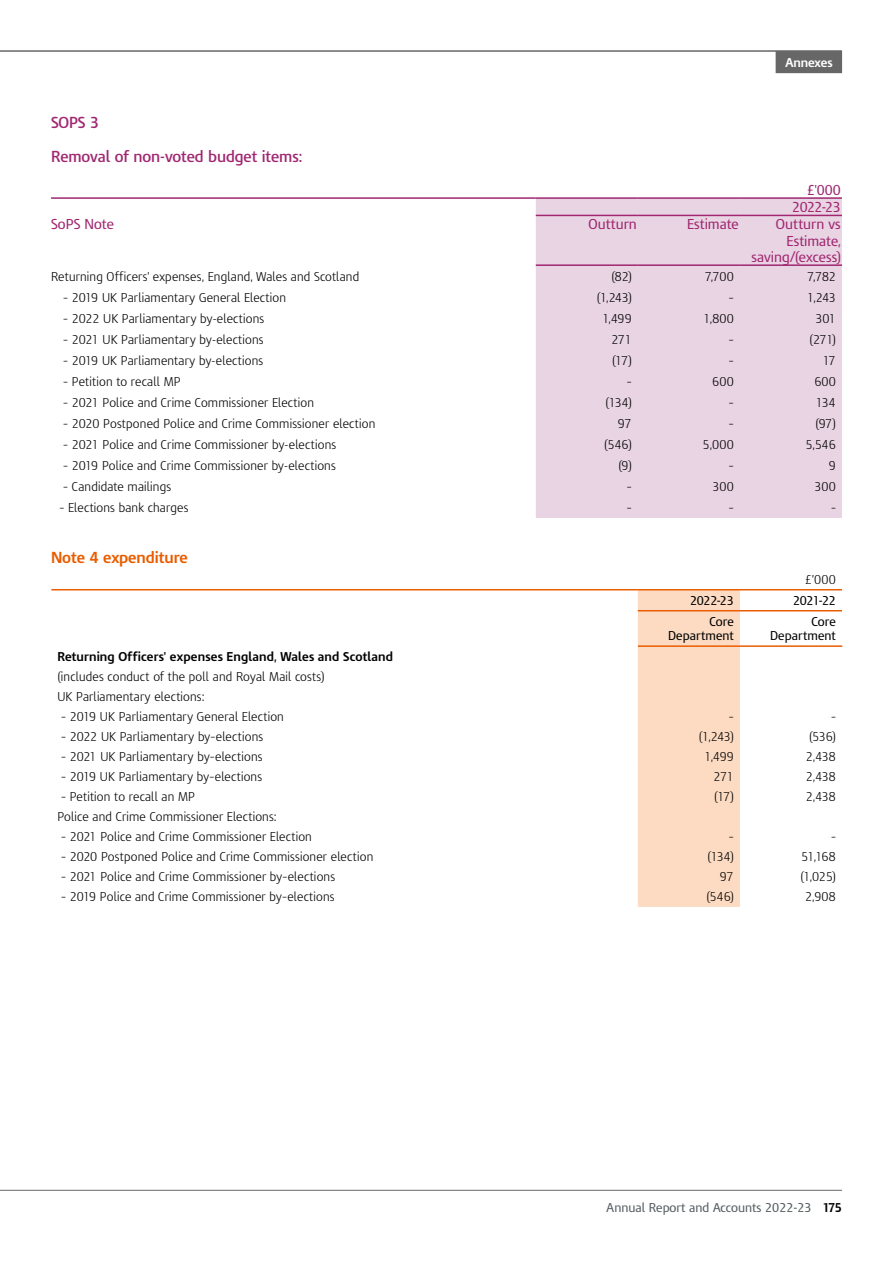
<style>
.page{position:relative;width:893px;height:1263px;background:#fff}
.page>*{position:absolute;margin:0;border:0;box-sizing:border-box;transform-origin:0 0}
.Heading_3{font:600 15px "HMRC Modena";letter-spacing:-.005em;color:#a02770}
.Heading_3-2{font:700 15px "HMRC Modena";letter-spacing:-.005em;color:#e95d00}
.Table_header_right{font:13.5px/16.2px "HMRC Modena";color:#a02770;text-align:right}
.Text_left_-_8pt_Mode{font:300 12px "HMRC Modena";letter-spacing:.015em;color:#000}
.Text_right_-_8pt_Mod{font:300 12px "HMRC Modena";letter-spacing:-.015em;color:#000}
.Text_left_-_8pt_Mode-2{font:700 12px "HMRC Modena";letter-spacing:.01em;color:#000}
.Text_right_-_8pt_Mod-2{font:12px/14.4px "HMRC Modena";color:#000;text-align:right}
.t1{font:12px "HMRC Modena";color:#565e61}
.t2{font:700 12px "HMRC Modena";letter-spacing:-.01em;color:#fff}
.s1{font-weight:700;color:#000}
</style>
<div class="page">
<hr style="left:0;top:1190px;width:842px;height:1px;background:#666766">
<hr style="left:0;top:50px;width:842px;height:2px;background:#666766">
<div style="left:776px;top:51px;width:66px;height:22px;background:#666766"></div>
<div style="left:536px;top:199px;width:306px;height:319px;background:#e9d4e4"></div>
<hr style="left:51px;top:197px;width:485px;height:2px;background:#a02770">
<hr style="left:536px;top:197px;width:102px;height:2px;background:#a02770">
<hr style="left:638px;top:197px;width:102px;height:2px;background:#a02770">
<hr style="left:740px;top:197px;width:102px;height:2px;background:#a02770">
<hr style="left:536px;top:215px;width:102px;height:1px;background:#a02770">
<hr style="left:638px;top:215px;width:102px;height:1px;background:#a02770">
<hr style="left:740px;top:215px;width:102px;height:1px;background:#a02770">
<hr style="left:536px;top:264px;width:102px;height:2px;background:#a02770">
<hr style="left:638px;top:264px;width:102px;height:2px;background:#a02770">
<hr style="left:740px;top:264px;width:102px;height:2px;background:#a02770">
<div style="left:638px;top:590px;width:102px;height:317px;background:#fcdbc2"></div>
<hr style="left:51px;top:589px;width:587px;height:1px;background:#e95d00">
<hr style="left:638px;top:589px;width:102px;height:1px;background:#e95d00">
<hr style="left:740px;top:589px;width:102px;height:1px;background:#e95d00">
<hr style="left:638px;top:610px;width:102px;height:1px;background:#e95d00">
<hr style="left:740px;top:610px;width:102px;height:1px;background:#e95d00">
<hr style="left:638px;top:645px;width:102px;height:2px;background:#e95d00">
<hr style="left:740px;top:645px;width:102px;height:2px;background:#e95d00">
<h4 class="Heading_3" style="left:51px;top:114px;width:49px">SOPS 3</h4>
<h4 class="Heading_3" style="left:51px;top:147px;width:253px">Removal of non-voted budget items:</h4>
<p class="t2" style="left:785px;top:55px;width:49px">Annexes</p>
<p class="Table_header_right" style="left:807px;top:182px;width:36px">£'000</p>
<p class="Table_header_right" style="left:792px;top:199px;width:50px">2022-23</p>
<p class="Table_header_right" style="left:51px;top:216px;width:64px">SoPS Note</p>
<p class="Table_header_right" style="left:588px;top:216px;width:50px">Outturn</p>
<p class="Table_header_right" style="left:687px;top:216px;width:53px">Estimate</p>
<p class="Table_header_right" style="left:751px;top:216px;width:91px">Outturn vs<br>Estimate, saving/(excess)</p>
<p class="Text_left_-_8pt_Mode" style="left:51px;top:269px;width:310px">Returning Officers' expenses, England, Wales and Scotland</p>
<p class="Text_right_-_8pt_Mod" style="left:612px;top:269px;width:22px">(82)</p>
<p class="Text_right_-_8pt_Mod" style="left:705px;top:269px;width:30px">7,700</p>
<p class="Text_right_-_8pt_Mod" style="left:807px;top:269px;width:30px">7,782</p>
<p class="Text_left_-_8pt_Mode" style="left:63px;top:290px;width:224px">– 2019 UK Parliamentary General Election</p>
<p class="Text_right_-_8pt_Mod" style="left:597px;top:290px;width:36px">(1,243)</p>
<p class="Text_right_-_8pt_Mod" style="left:729px;top:290px;width:6px">–</p>
<p class="Text_right_-_8pt_Mod" style="left:807px;top:290px;width:30px">1,243</p>
<p class="Text_left_-_8pt_Mode" style="left:63px;top:311px;width:203px">– 2022 UK Parliamentary by-elections</p>
<p class="Text_right_-_8pt_Mod" style="left:602px;top:311px;width:31px">1,499</p>
<p class="Text_right_-_8pt_Mod" style="left:703px;top:311px;width:32px">1,800</p>
<p class="Text_right_-_8pt_Mod" style="left:816px;top:311px;width:22px">301</p>
<p class="Text_left_-_8pt_Mode" style="left:63px;top:332px;width:202px">– 2021 UK Parliamentary by-elections</p>
<p class="Text_right_-_8pt_Mod" style="left:611px;top:332px;width:22px">271</p>
<p class="Text_right_-_8pt_Mod" style="left:729px;top:332px;width:6px">–</p>
<p class="Text_right_-_8pt_Mod" style="left:810px;top:332px;width:28px">(271)</p>
<p class="Text_left_-_8pt_Mode" style="left:63px;top:353px;width:201px">– 2019 UK Parliamentary by-elections</p>
<p class="Text_right_-_8pt_Mod" style="left:612px;top:353px;width:21px">(17)</p>
<p class="Text_right_-_8pt_Mod" style="left:729px;top:353px;width:6px">–</p>
<p class="Text_right_-_8pt_Mod" style="left:823px;top:353px;width:15px">17</p>
<p class="Text_left_-_8pt_Mode" style="left:63px;top:374px;width:119px">– Petition to recall MP</p>
<p class="Text_right_-_8pt_Mod" style="left:627px;top:374px;width:6px">–</p>
<p class="Text_right_-_8pt_Mod" style="left:712px;top:374px;width:23px">600</p>
<p class="Text_right_-_8pt_Mod" style="left:814px;top:374px;width:23px">600</p>
<p class="Text_left_-_8pt_Mode" style="left:63px;top:395px;width:252px">– 2021 Police and Crime Commissioner Election</p>
<p class="Text_right_-_8pt_Mod" style="left:605px;top:395px;width:28px">(134)</p>
<p class="Text_right_-_8pt_Mod" style="left:729px;top:395px;width:6px">–</p>
<p class="Text_right_-_8pt_Mod" style="left:816px;top:395px;width:22px">134</p>
<p class="Text_left_-_8pt_Mode" style="left:63px;top:416px;width:314px">– 2020 Postponed Police and Crime Commissioner election</p>
<p class="Text_right_-_8pt_Mod" style="left:618px;top:416px;width:15px">97</p>
<p class="Text_right_-_8pt_Mod" style="left:729px;top:416px;width:6px">–</p>
<p class="Text_right_-_8pt_Mod" style="left:815px;top:416px;width:22px">(97)</p>
<p class="Text_left_-_8pt_Mode" style="left:63px;top:437px;width:274px">– 2021 Police and Crime Commissioner by-elections</p>
<p class="Text_right_-_8pt_Mod" style="left:604px;top:437px;width:29px">(546)</p>
<p class="Text_right_-_8pt_Mod" style="left:703px;top:437px;width:33px">5,000</p>
<p class="Text_right_-_8pt_Mod" style="left:805px;top:437px;width:32px">5,546</p>
<p class="Text_left_-_8pt_Mode" style="left:63px;top:458px;width:274px">– 2019 Police and Crime Commissioner by-elections</p>
<p class="Text_right_-_8pt_Mod" style="left:618px;top:458px;width:15px">(9)</p>
<p class="Text_right_-_8pt_Mod" style="left:729px;top:458px;width:6px">–</p>
<p class="Text_right_-_8pt_Mod" style="left:829px;top:458px;width:9px">9</p>
<p class="Text_left_-_8pt_Mode" style="left:63px;top:479px;width:109px">– Candidate mailings</p>
<p class="Text_right_-_8pt_Mod" style="left:627px;top:479px;width:6px">–</p>
<p class="Text_right_-_8pt_Mod" style="left:713px;top:479px;width:23px">300</p>
<p class="Text_right_-_8pt_Mod" style="left:815px;top:479px;width:23px">300</p>
<p class="Text_left_-_8pt_Mode" style="left:60px;top:500px;width:130px">– Elections bank charges</p>
<p class="Text_right_-_8pt_Mod" style="left:627px;top:500px;width:6px">–</p>
<p class="Text_right_-_8pt_Mod" style="left:729px;top:500px;width:6px">–</p>
<p class="Text_right_-_8pt_Mod" style="left:831px;top:500px;width:6px">–</p>
<h4 class="Heading_3-2" style="left:51px;top:548px;width:138px">Note 4 expenditure</h4>
<p class="Text_left_-_8pt_Mode" style="left:805px;top:572px;width:33px">£’000</p>
<p class="Text_right_-_8pt_Mod-2" style="left:690px;top:593px;width:45px">2022-23</p>
<p class="Text_right_-_8pt_Mod-2" style="left:793px;top:593px;width:44px">2021-22</p>
<p class="Text_right_-_8pt_Mod-2" style="left:668px;top:614px;width:67px">Core<br>Department</p>
<p class="Text_right_-_8pt_Mod-2" style="left:770px;top:614px;width:67px">Core<br>Department</p>
<p class="Text_left_-_8pt_Mode-2" style="left:57px;top:649px;width:337px">Returning Officers' expenses England, Wales and Scotland</p>
<p class="Text_left_-_8pt_Mode" style="left:57px;top:669px;width:269px">(includes conduct of the poll and Royal Mail costs)</p>
<p class="Text_left_-_8pt_Mode" style="left:57px;top:689px;width:149px">UK Parliamentary elections:</p>
<p class="Text_left_-_8pt_Mode" style="left:61px;top:709px;width:224px">– 2019 UK Parliamentary General Election</p>
<p class="Text_right_-_8pt_Mod" style="left:729px;top:709px;width:6px">–</p>
<p class="Text_right_-_8pt_Mod" style="left:831px;top:709px;width:6px">–</p>
<p class="Text_left_-_8pt_Mode" style="left:61px;top:729px;width:204px">– 2022 UK Parliamentary by–elections</p>
<p class="Text_right_-_8pt_Mod" style="left:699px;top:729px;width:36px">(1,243)</p>
<p class="Text_right_-_8pt_Mod" style="left:809px;top:729px;width:28px">(536)</p>
<p class="Text_left_-_8pt_Mode" style="left:61px;top:749px;width:203px">– 2021 UK Parliamentary by–elections</p>
<p class="Text_right_-_8pt_Mod" style="left:704px;top:749px;width:31px">1,499</p>
<p class="Text_right_-_8pt_Mod" style="left:806px;top:749px;width:32px">2,438</p>
<p class="Text_left_-_8pt_Mode" style="left:61px;top:769px;width:203px">– 2019 UK Parliamentary by–elections</p>
<p class="Text_right_-_8pt_Mod" style="left:713px;top:769px;width:22px">271</p>
<p class="Text_right_-_8pt_Mod" style="left:806px;top:769px;width:32px">2,438</p>
<p class="Text_left_-_8pt_Mode" style="left:61px;top:789px;width:135px">– Petition to recall an MP</p>
<p class="Text_right_-_8pt_Mod" style="left:714px;top:789px;width:21px">(17)</p>
<p class="Text_right_-_8pt_Mod" style="left:806px;top:789px;width:32px">2,438</p>
<p class="Text_left_-_8pt_Mode" style="left:57px;top:809px;width:221px">Police and Crime Commissioner Elections:</p>
<p class="Text_left_-_8pt_Mode" style="left:61px;top:829px;width:252px">– 2021 Police and Crime Commissioner Election</p>
<p class="Text_right_-_8pt_Mod" style="left:729px;top:829px;width:6px">–</p>
<p class="Text_right_-_8pt_Mod" style="left:831px;top:829px;width:6px">–</p>
<p class="Text_left_-_8pt_Mode" style="left:61px;top:849px;width:314px">– 2020 Postponed Police and Crime Commissioner election</p>
<p class="Text_right_-_8pt_Mod" style="left:708px;top:849px;width:28px">(134)</p>
<p class="Text_right_-_8pt_Mod" style="left:801px;top:849px;width:36px">51,168</p>
<p class="Text_left_-_8pt_Mode" style="left:61px;top:870px;width:275px">– 2021 Police and Crime Commissioner by–elections</p>
<p class="Text_right_-_8pt_Mod" style="left:720px;top:870px;width:15px">97</p>
<p class="Text_right_-_8pt_Mod" style="left:800px;top:870px;width:37px">(1,025)</p>
<p class="Text_left_-_8pt_Mode" style="left:61px;top:890px;width:275px">– 2019 Police and Crime Commissioner by–elections</p>
<p class="Text_right_-_8pt_Mod" style="left:706px;top:890px;width:29px">(546)</p>
<p class="Text_right_-_8pt_Mod" style="left:805px;top:890px;width:32px">2,908</p>
<p class="t1" style="left:607px;top:1200px;width:237px">Annual Report and Accounts 2022-23 <span class="s1">175</span></p>
</div>
